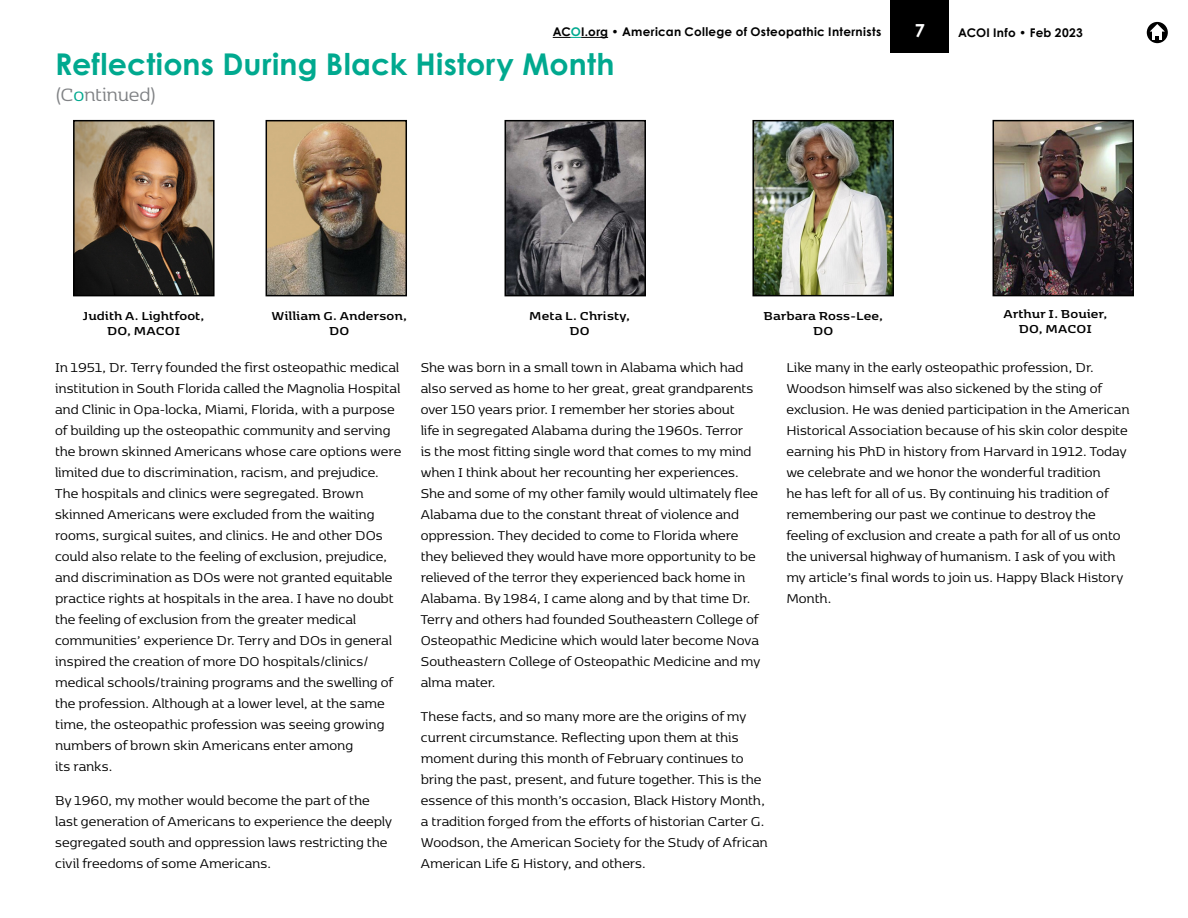
<style>
.page{position:relative;width:1188px;height:918px;background:#fff}
.page>*{position:absolute;margin:0;border:0;box-sizing:border-box;transform-origin:0 0}
.t1{font:700 30px "Century Gothic Pro";letter-spacing:.01em;color:#00a98f}
.t2{font:21px "Kobenhavn";letter-spacing:-.005em;color:#808285}
.t3{font:700 18px "Century Gothic Pro";color:#fff}
.t4{font:15px/21px "Kobenhavn";color:#000}
.t5{font:700 13.5px/15px "Kobenhavn";letter-spacing:.01em;color:#000;text-align:center}
.t6{font:700 12px "Century Gothic Pro";letter-spacing:.025em;color:#000}
.s1{color:#00a98f}
</style>
<div class="page">
<div style="left:890px;top:0;width:59px;height:53px;background:#000"></div>
<svg style="left:553px;top:37px;width:55px;height:1px"></svg>
<img style="left:76px;top:123px;width:136px;height:170px">
<div style="left:73px;top:120px;width:142px;height:176px;border:2px solid #000"></div>
<img style="left:269px;top:123px;width:135px;height:170px">
<div style="left:266px;top:120px;width:141px;height:176px;border:2px solid #000"></div>
<img style="left:508px;top:123px;width:135px;height:170px">
<div style="left:505px;top:120px;width:141px;height:176px;border:2px solid #000"></div>
<img style="left:755px;top:123px;width:136px;height:170px">
<div style="left:752px;top:120px;width:142px;height:176px;border:2px solid #000"></div>
<img style="left:996px;top:123px;width:135px;height:170px">
<div style="left:993px;top:120px;width:141px;height:176px;border:2px solid #000"></div>
<div style="left:1147px;top:22px;width:21px;height:21px;background:#000;border-radius:50%"></div>
<svg style="left:1150px;top:24px;width:15px;height:16px"></svg>
<p class="t6" style="left:553px;top:24px;width:330px">AC<span class="s1">O</span>I.org • American College of Osteopathic Internists</p>
<p class="t3" style="left:915px;top:19px;width:12px">7</p>
<p class="t6" style="left:958px;top:25px;width:126px">ACOI Info • Feb 2023</p>
<h1 class="t1" style="left:55px;top:45px;width:561px">Reflections During Black History Month</h1>
<h2 class="t2" style="left:55px;top:80px;width:103px">(C<span class="s1">o</span>ntinued)</h2>
<p class="t5" style="left:83px;top:307px;width:123px">Judith A. Lightfoot,<br>DO, MACOI</p>
<p class="t5" style="left:271px;top:307px;width:137px">William G. Anderson,<br>DO</p>
<p class="t5" style="left:529px;top:307px;width:102px">Meta L. Christy,<br>DO</p>
<p class="t5" style="left:763px;top:307px;width:121px">Barbara Ross-Lee,<br>DO</p>
<p class="t5" style="left:1004px;top:306px;width:105px">Arthur I. Bouier,<br>DO, MACOI</p>
<p class="t4" style="left:55px;top:356px;width:348px">In 1951, Dr. Terry founded the first osteopathic medical institution in South Florida called the Magnolia Hospital and Clinic in Opa-locka, Miami, Florida, with a purpose of building up the osteopathic community and serving the brown skinned Americans whose care options were limited due to discrimination, racism, and prejudice.<br>The hospitals and clinics were segregated. Brown skinned Americans were excluded from the waiting rooms, surgical suites, and clinics. He and other DOs could also relate to the feeling of exclusion, prejudice, and discrimination as DOs were not granted equitable practice rights at hospitals in the area. I have no doubt the feeling of exclusion from the greater medical communities’ experience Dr. Terry and DOs in general inspired the creation of more DO hospitals/clinics/ medical schools/training programs and the swelling of the profession. Although at a lower level, at the same time, the osteopathic profession was seeing growing numbers of brown skin Americans enter among<br>its ranks.</p>
<p class="t4" style="left:55px;top:789px;width:339px">By 1960, my mother would become the part of the last generation of Americans to experience the deeply segregated south and oppression laws restricting the civil freedoms of some Americans.</p>
<p class="t4" style="left:421px;top:356px;width:341px">She was born in a small town in Alabama which had also served as home to her great, great grandparents over 150 years prior. I remember her stories about<br>life in segregated Alabama during the 1960s. Terror<br>is the most fitting single word that comes to my mind when I think about her recounting her experiences.<br>She and some of my other family would ultimately flee Alabama due to the constant threat of violence and oppression. They decided to come to Florida where they believed they would have more opportunity to be relieved of the terror they experienced back home in Alabama. By 1984, I came along and by that time Dr.<br>Terry and others had founded Southeastern College of Osteopathic Medicine which would later become Nova Southeastern College of Osteopathic Medicine and my alma mater.</p>
<p class="t4" style="left:421px;top:705px;width:348px">These facts, and so many more are the origins of my current circumstance. Reflecting upon them at this moment during this month of February continues to bring the past, present, and future together. This is the essence of this month’s occasion, Black History Month, a tradition forged from the efforts of historian Carter G.<br>Woodson, the American Society for the Study of African American Life &amp; History, and others.</p>
<p class="t4" style="left:786px;top:356px;width:345px">Like many in the early osteopathic profession, Dr.<br>Woodson himself was also sickened by the sting of exclusion. He was denied participation in the American Historical Association because of his skin color despite earning his PhD in history from Harvard in 1912. Today we celebrate and we honor the wonderful tradition<br>he has left for all of us. By continuing his tradition of remembering our past we continue to destroy the feeling of exclusion and create a path for all of us onto the universal highway of humanism. I ask of you with my article’s final words to join us. Happy Black History Month.</p>
</div>
